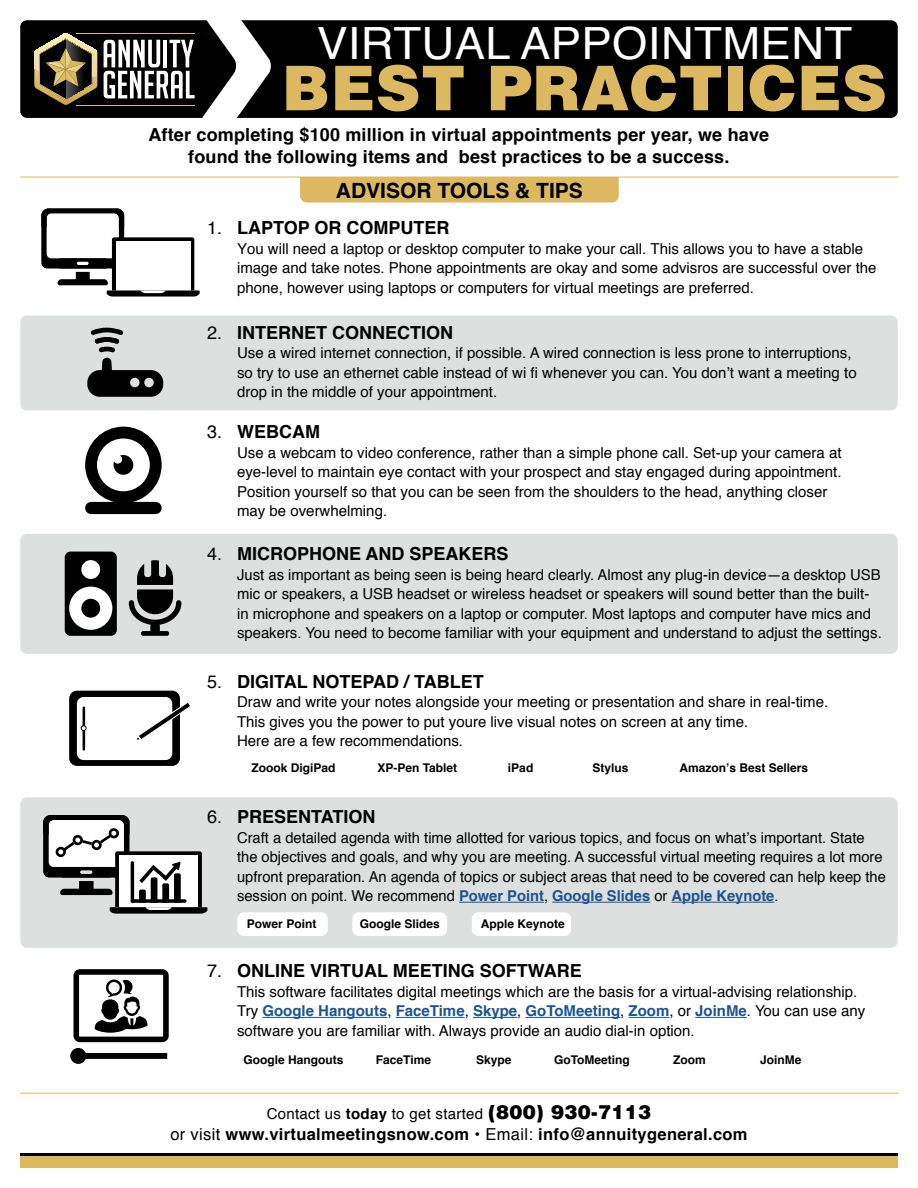
<style>
.page{position:relative;width:918px;height:1188px;background:#fff}
.page>*{position:absolute;margin:0;border:0;box-sizing:border-box;transform-origin:0 0}
.t1{font:900 61.8px "Helvetica";letter-spacing:.01em;color:#dcb860}
.t2{font:44.4px "Helvetica";letter-spacing:.01em;color:#fff}
.t3{font:700 21px "Helvetica";color:#000}
.t4{font:700 18px/22.5px "Helvetica";color:#000;text-align:center}
.t5{font:700 16.5px "Helvetica";letter-spacing:.02em;color:#000}
.t6{font:15px/19.5px "Helvetica";color:#000}
.t7{font:15px "Helvetica";letter-spacing:.02em;color:#000}
.t8{font:700 12px "Helvetica";color:#000}
.s1{font-weight:400}
.s2{font-weight:700;color:#1c548f}
.s3{font-weight:700}
.s4{font-weight:900;font-size:19.5px}
</style>
<div class="page">
<svg style="left:20px;top:1153px;width:878px;height:4px;background:#372e18"></svg>
<div style="left:20px;top:1157px;width:878px;height:11px;background:#dcb860"></div>
<div style="left:300px;top:178px;width:319px;height:24px;background:#dcb860"></div>
<hr style="left:20px;top:177px;width:879px;height:1px;background:#dcb860">
<hr style="left:20px;top:1093px;width:879px;height:1px;background:#dcb860">
<svg style="left:41px;top:209px;width:159px;height:88px"></svg>
<div style="left:85px;top:502px;width:77px;height:12px;background:#000;border-radius:6px"></div>
<div style="left:85px;top:427px;width:77px;height:76px;background:#000;border-radius:50%"></div>
<div style="left:97px;top:439px;width:53px;height:52px;background:#fff;border-radius:50%"></div>
<div style="left:114px;top:455px;width:19px;height:20px;background:#000;border-radius:50%"></div>
<div style="left:114px;top:455px;width:8px;height:9px;background:#fff;border-radius:50%"></div>
<div style="left:20px;top:534px;width:878px;height:120px;background:#dee0e0;border-radius:7px"></div>
<div style="left:65px;top:552px;width:52px;height:84px;background:#000;border-radius:6px"></div>
<div style="left:69px;top:587px;width:43px;height:43px;background:#fff;border-radius:50%"></div>
<div style="left:81px;top:599px;width:19px;height:19px;background:#000;border-radius:50%"></div>
<div style="left:81px;top:560px;width:19px;height:19px;background:#fff;border-radius:50%"></div>
<svg style="left:129px;top:560px;width:52px;height:76px"></svg>
<div style="left:20px;top:315px;width:878px;height:96px;background:#dee0e0;border-radius:7px"></div>
<svg style="left:87px;top:328px;width:76px;height:69px"></svg>
<div style="left:69px;top:691px;width:111px;height:75px;background:#000;border-radius:8px"></div>
<div style="left:77px;top:697px;width:95px;height:63px;background:#fff;border-radius:7px"></div>
<hr style="left:83px;top:708px;width:2px;height:41px;background:#000">
<svg style="left:136px;top:702px;width:54px;height:39px"></svg>
<svg style="left:81px;top:725px;width:5px;height:6px"></svg>
<div style="left:20px;top:20px;width:878px;height:98px;background:#000;border-radius:7px"></div>
<hr style="left:76px;top:105px;width:119px;height:1px;background:#dcb860">
<svg style="left:104px;top:40px;width:91px;height:58px"></svg>
<img style="left:34px;top:33px;width:41px;height:72px">
<svg style="left:35px;top:34px;width:62px;height:65px"></svg>
<img style="left:60px;top:48px;width:12px;height:13px">
<img style="left:46px;top:69px;width:40px;height:3px">
<img style="left:53px;top:69px;width:25px;height:17px">
<img style="left:46px;top:61px;width:40px;height:8px">
<hr style="left:76px;top:33px;width:119px;height:1px;background:#dcb860">
<svg style="left:201px;top:20px;width:71px;height:98px"></svg>
<div style="left:20px;top:797px;width:878px;height:151px;background:#dee0e0;border-radius:7px"></div>
<hr style="left:459px;top:902px;width:85px;height:1px;background:#1c548f">
<hr style="left:552px;top:902px;width:98px;height:1px;background:#1c548f">
<hr style="left:671px;top:902px;width:103px;height:1px;background:#1c548f">
<div style="left:237px;top:912px;width:91px;height:24px;background:#fff;border-radius:7px"></div>
<div style="left:352px;top:912px;width:95px;height:24px;background:#fff;border-radius:7px"></div>
<div style="left:472px;top:912px;width:99px;height:24px;background:#fff;border-radius:7px"></div>
<svg style="left:43px;top:815px;width:164px;height:99px"></svg>
<hr style="left:262px;top:1017px;width:125px;height:1px;background:#1c548f">
<hr style="left:396px;top:1017px;width:69px;height:1px;background:#1c548f">
<hr style="left:473px;top:1017px;width:44px;height:1px;background:#1c548f">
<hr style="left:526px;top:1017px;width:94px;height:1px;background:#1c548f">
<hr style="left:629px;top:1017px;width:40px;height:1px;background:#1c548f">
<hr style="left:695px;top:1017px;width:52px;height:1px;background:#1c548f">
<svg style="left:70px;top:1048px;width:97px;height:16px"></svg>
<svg style="left:74px;top:969px;width:95px;height:73px"></svg>
<h2 class="t2" style="left:317px;top:9px;width:537px">VIRTUAL APPOINTMENT</h2>
<h1 class="t1" style="left:282px;top:48px;width:606px">BEST PRACTICES</h1>
<p class="t4" style="left:148px;top:124px;width:622px">After completing $100 million in virtual appointments per year, we have found the following items and best practices to be a success.</p>
<h3 class="t3" style="left:336px;top:174px;width:249px">ADVISOR TOOLS &amp; TIPS</h3>
<p class="t4" style="left:207px;top:217px;width:244px"><span class="s1">1.</span> LAPTOP OR COMPUTER</p>
<p class="t6" style="left:237px;top:239px;width:641px">You will need a laptop or desktop computer to make your call. This allows you to have a stable image and take notes. Phone appointments are okay and some advisros are successful over the phone, however using laptops or computers for virtual meetings are preferred.</p>
<p class="t4" style="left:207px;top:322px;width:248px"><span class="s1">2.</span> INTERNET CONNECTION</p>
<p class="t6" style="left:237px;top:344px;width:621px">Use a wired internet connection, if possible. A wired connection is less prone to interruptions, so try to use an ethernet cable instead of wi fi whenever you can. You don’t want a meeting to drop in the middle of your appointment.</p>
<p class="t4" style="left:207px;top:421px;width:114px"><span class="s1">3.</span> WEBCAM</p>
<p class="t6" style="left:237px;top:443px;width:606px">Use a webcam to video conference, rather than a simple phone call. Set-up your camera at eye-level to maintain eye contact with your prospect and stay engaged during appointment.<br>Position yourself so that you can be seen from the shoulders to the head, anything closer may be overwhelming.</p>
<p class="t4" style="left:207px;top:543px;width:303px"><span class="s1">4.</span> MICROPHONE AND SPEAKERS</p>
<p class="t6" style="left:237px;top:565px;width:646px">Just as important as being seen is being heard clearly. Almost any plug-in device—a desktop USB mic or speakers, a USB headset or wireless headset or speakers will sound better than the built&shy;in microphone and speakers on a laptop or computer. Most laptops and computer have mics and speakers. You need to become familiar with your equipment and understand to adjust the settings.</p>
<p class="t4" style="left:207px;top:671px;width:278px"><span class="s1">5.</span> DIGITAL NOTEPAD / TABLET</p>
<p class="t6" style="left:237px;top:693px;width:593px">Draw and write your notes alongside your meeting or presentation and share in real-time.<br>This gives you the power to put youre live visual notes on screen at any time.<br>Here are a few recommendations.</p>
<p class="t8" style="left:252px;top:758px;width:86px">Zoook DigiPad</p>
<p class="t8" style="left:377px;top:758px;width:81px">XP-Pen Tablet</p>
<p class="t8" style="left:508px;top:758px;width:27px">iPad</p>
<p class="t8" style="left:593px;top:758px;width:38px">Stylus</p>
<p class="t8" style="left:680px;top:758px;width:130px">Amazon’s Best Sellers</p>
<p class="t4" style="left:207px;top:806px;width:170px"><span class="s1">6.</span> PRESENTATION</p>
<p class="t6" style="left:237px;top:828px;width:650px">Craft a detailed agenda with time allotted for various topics, and focus on what’s important. State the objectives and goals, and why you are meeting. A successful virtual meeting requires a lot more upfront preparation. An agenda of topics or subject areas that need to be covered can help keep the session on point. We recommend <span class="s2">Power Point</span>, <span class="s2">Google Slides</span> or <span class="s2">Apple Keynote</span>.</p>
<p class="t8" style="left:247px;top:914px;width:71px">Power Point</p>
<p class="t8" style="left:360px;top:914px;width:82px">Google Slides</p>
<p class="t8" style="left:481px;top:914px;width:86px">Apple Keynote</p>
<p class="t4" style="left:207px;top:960px;width:376px"><span class="s1">7.</span> ONLINE VIRTUAL MEETING SOFTWARE</p>
<p class="t6" style="left:237px;top:982px;width:630px">This software facilitates digital meetings which are the basis for a virtual-advising relationship.<br>Try <span class="s2">Google Hangouts</span>, <span class="s2">FaceTime</span>, <span class="s2">Skype</span>, <span class="s2">GoToMeeting</span>, <span class="s2">Zoom</span>, or <span class="s2">JoinMe</span>. You can use any software you are familiar with. Always provide an audio dial-in option.</p>
<p class="t8" style="left:244px;top:1050px;width:102px">Google Hangouts</p>
<p class="t8" style="left:376px;top:1050px;width:57px">FaceTime</p>
<p class="t8" style="left:476px;top:1050px;width:37px">Skype</p>
<p class="t8" style="left:554px;top:1050px;width:77px">GoToMeeting</p>
<p class="t8" style="left:673px;top:1050px;width:34px">Zoom</p>
<p class="t8" style="left:760px;top:1050px;width:43px">JoinMe</p>
<p class="t7" style="left:267px;top:1102px;width:386px">Contact us <span class="s3">today</span> to get started <span class="s4">(800) 930-7113</span></p>
<p class="t5" style="left:170px;top:1121px;width:579px"><span class="s1">or visit</span> www.virtualmeetingsnow.com <span class="s1">• Email:</span> info@annuitygeneral.com</p>
</div>
